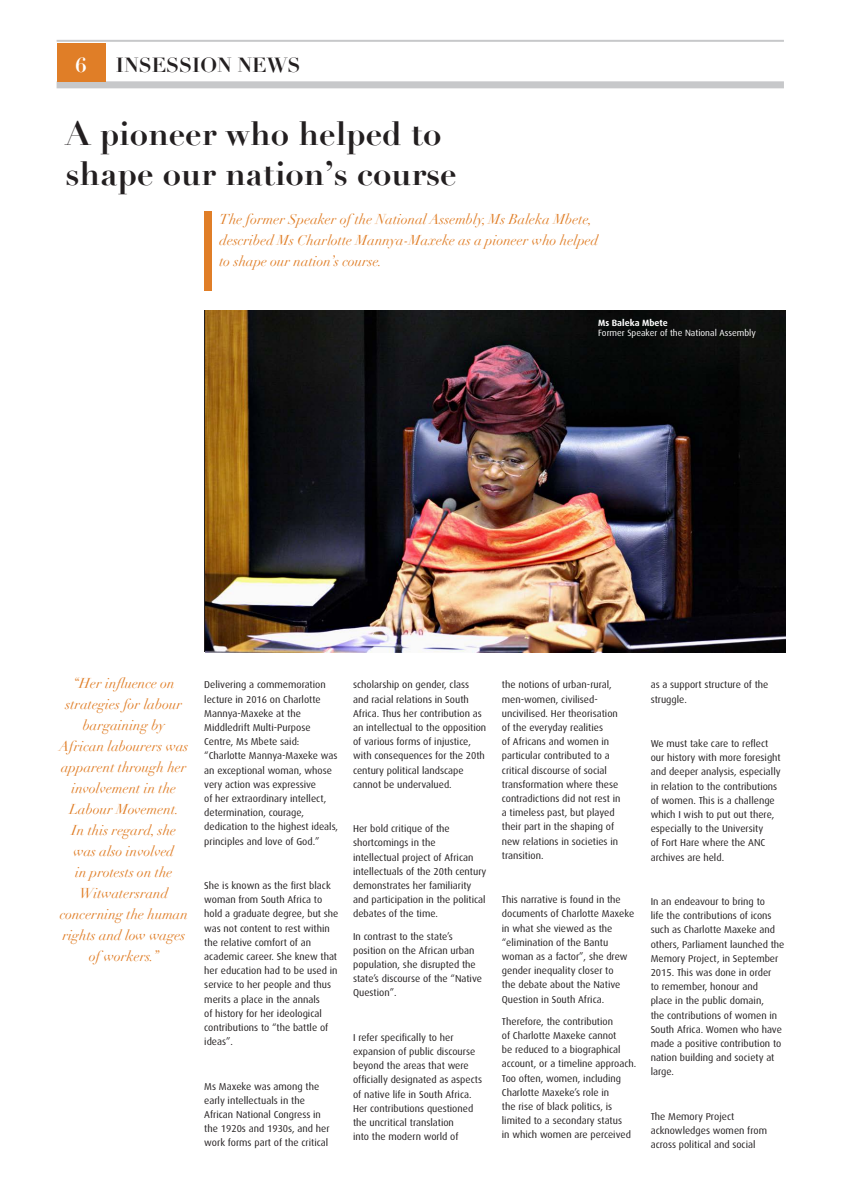
<style>
.page{position:relative;width:842px;height:1191px;background:#fff}
.page>*{position:absolute;margin:0;border:0;box-sizing:border-box;transform-origin:0 0}
.t1{font:700 33px/39.6px "Didot";color:#231f20}
.t2{font:700 20px "Didot";color:#231f20}
.t3{font:700 20px "Didot";color:#fff}
.t4{font:italic 14px/21px "Didot";color:#e07e27}
.t5{font:10px/14.2px "Dax";color:#231f20}
.t6{font:9.1px/10px "Dax";color:#fff}
.s1{font-weight:700}
</style>
<div class="page">
<hr style="left:57px;top:40px;width:727px;height:2px;background:#c7c8ca">
<div style="left:57px;top:81px;width:727px;height:7px;background:#c7c8ca"></div>
<img style="left:205px;top:310px;width:580px;height:342px">
<div style="left:57px;top:43px;width:49px;height:38px;background:#e07e27"></div>
<div style="left:204px;top:211px;width:7px;height:79px;background:#e07e27"></div>
<p class="t3" style="left:76px;top:52px;width:13px">6</p>
<p class="t2" style="left:116px;top:52px;width:186px">INSESSION NEWS</p>
<p class="t1" style="left:65px;top:114px;width:393px">A pioneer who helped to shape our nation’s course</p>
<p class="t4" style="left:219px;top:209px;width:380px">The former Speaker of the National Assembly, Ms Baleka Mbete, described Ms Charlotte Mannya-Maxeke as a pioneer who helped to shape our nation’s course.</p>
<p class="t6" style="left:598px;top:318px;width:159px"><span class="s1">Ms Baleka Mbete<br></span>Former Speaker of the National Assembly</p>
<p class="t4" style="left:59px;top:673px;width:131px;text-align:center">“Her influence on strategies for labour bargaining by<br>African labourers was apparent through her involvement in the<br>Labour Movement.<br>In this regard, she was also involved<br>in protests on the<br>Witwatersrand concerning the human rights and low wages of workers.”</p>
<p class="t5" style="left:204px;top:678px;width:135px">Delivering a commemoration lecture in 2016 on Charlotte<br>Mannya-Maxeke at the<br>Middledrift Multi-Purpose<br>Centre, Ms Mbete said: “Charlotte Mannya-Maxeke was an exceptional woman, whose very action was expressive<br>of her extraordinary intellect, determination, courage, dedication to the highest ideals, principles and love of God.”</p>
<p class="t5" style="left:204px;top:878px;width:136px">She is known as the first black woman from South Africa to hold a graduate degree, but she was not content to rest within the relative comfort of an academic career. She knew that her education had to be used in service to her people and thus merits a place in the annals<br>of history for her ideological contributions to “the battle of ideas”.</p>
<p class="t5" style="left:204px;top:1079px;width:127px">Ms Maxeke was among the early intellectuals in the<br>African National Congress in the 1920s and 1930s, and her work forms part of the critical</p>
<p class="t5" style="left:353px;top:678px;width:135px">scholarship on gender, class and racial relations in South<br>Africa. Thus her contribution as an intellectual to the opposition of various forms of injustice, with consequences for the 20th century political landscape cannot be undervalued.</p>
<p class="t5" style="left:353px;top:821px;width:135px">Her bold critique of the shortcomings in the<br>intellectual project of African intellectuals of the 20th century demonstrates her familiarity and participation in the political debates of the time.</p>
<p class="t5" style="left:353px;top:929px;width:130px">In contrast to the state’s position on the African urban population, she disrupted the state’s discourse of the “Native<br>Question”.</p>
<p class="t5" style="left:353px;top:1030px;width:131px">I refer specifically to her expansion of public discourse beyond the areas that were officially designated as aspects of native life in South Africa.<br>Her contributions questioned the uncritical translation<br>into the modern world of</p>
<p class="t5" style="left:502px;top:678px;width:120px">the notions of urban-rural, men-women, civilised&shy;uncivilised. Her theorisation of the everyday realities<br>of Africans and women in particular contributed to a critical discourse of social transformation where these contradictions did not rest in a timeless past, but played their part in the shaping of new relations in societies in transition.</p>
<p class="t5" style="left:502px;top:892px;width:134px">This narrative is found in the documents of Charlotte Maxeke in what she viewed as the “elimination of the Bantu woman as a factor”, she drew gender inequality closer to<br>the debate about the Native<br>Question in South Africa.</p>
<p class="t5" style="left:502px;top:1014px;width:136px">Therefore, the contribution<br>of Charlotte Maxeke cannot<br>be reduced to a biographical account, or a timeline approach.<br>Too often, women, including<br>Charlotte Maxeke’s role in<br>the rise of black politics, is limited to a secondary status<br>in which women are perceived</p>
<p class="t5" style="left:651px;top:678px;width:119px">as a support structure of the struggle.</p>
<p class="t5" style="left:651px;top:736px;width:132px">We must take care to reflect our history with more foresight and deeper analysis, especially in relation to the contributions of women. This is a challenge which I wish to put out there, especially to the University<br>of Fort Hare where the ANC archives are held.</p>
<p class="t5" style="left:651px;top:894px;width:135px">In an endeavour to bring to<br>life the contributions of icons such as Charlotte Maxeke and others, Parliament launched the<br>Memory Project, in September<br>2015. This was done in order<br>to remember, honour and<br>place in the public domain,<br>the contributions of women in<br>South Africa. Women who have made a positive contribution to nation building and society at large.</p>
<p class="t5" style="left:651px;top:1109px;width:118px">The Memory Project acknowledges women from across political and social</p>
</div>
